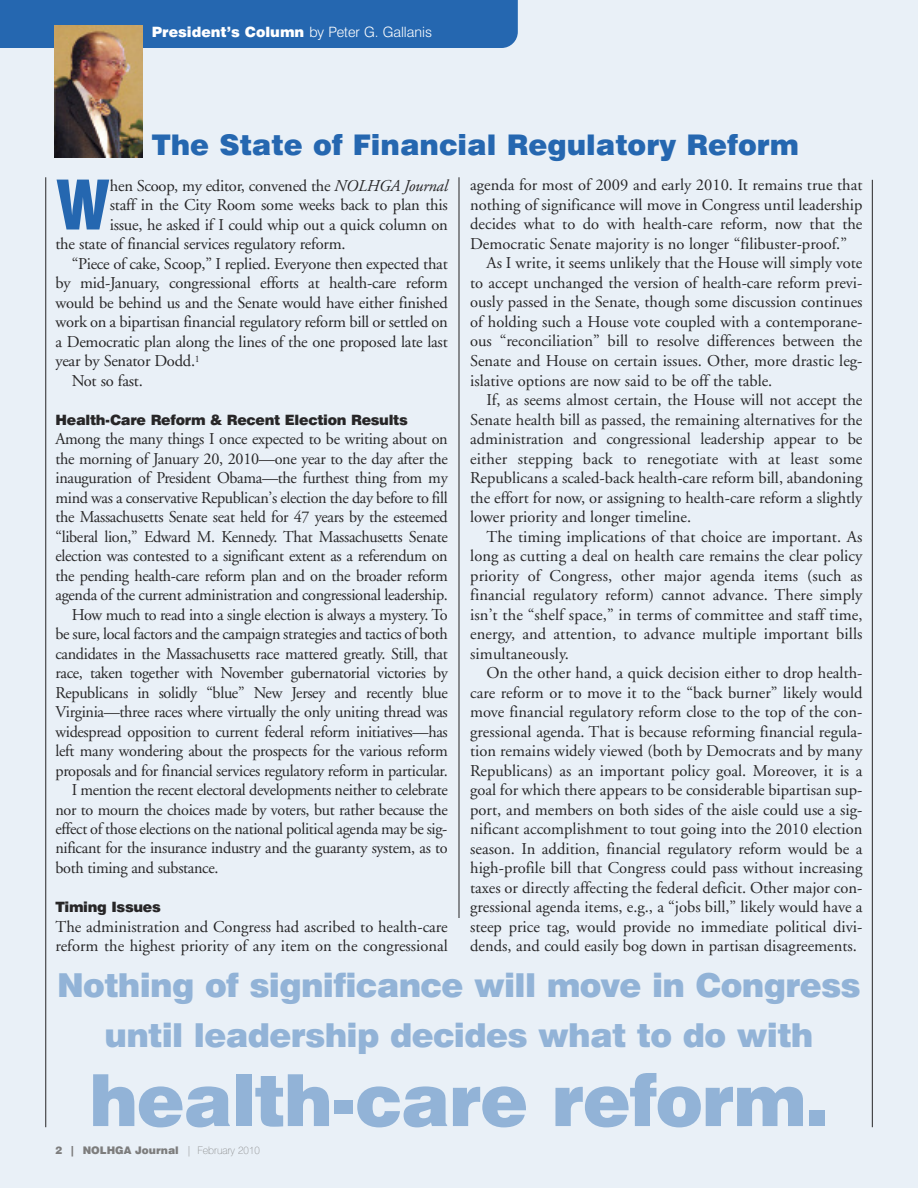
<style>
.page{position:relative;width:918px;height:1188px;background:#e9f0f7}
.page>*{position:absolute;margin:0;border:0;box-sizing:border-box;transform-origin:0 0}
.t1{font:900 72px "Swiss 721 BT";letter-spacing:-.02em;color:#92b3d7}
.t2{font:900 condensed 66.45px "Swiss 721 BT";color:#2567b0}
.t3{font:900 33px/49.5px "Swiss 721 BT";letter-spacing:-.02em;color:#92b3d7;text-align:center}
.t4{font:900 28.5px "Swiss 721 BT";color:#2567b0}
.t5{font:16.5px/19.5px "Adobe Garamond";color:#272627}
.t6{font:16.5px "Adobe Garamond";letter-spacing:-.02em;color:#272627}
.t7{font:900 14.25px "Swiss 721 BT";letter-spacing:-.02em;color:#272627}
.t8{font:900 14.25px "Swiss 721 BT";color:#fff}
.t9{font:900 10.5px "Swiss 721 BT";color:#7d7d7d}
.s1{font-weight:300}
.s2{font-style:italic}
.s3{font-weight:100}
</style>
<div class="page">
<div style="left:0;top:0;width:518px;height:48px;background:#2567b0"></div>
<img style="left:55px;top:26px;width:88px;height:131px">
<hr style="left:459px;top:177px;width:1px;height:741px;background:#272627">
<hr style="left:872px;top:180px;width:1px;height:947px;background:#272627">
<hr style="left:45px;top:177px;width:1px;height:950px;background:#272627">
<p class="t8" style="left:152px;top:27px;width:282px">President’s Column <span class="s1">by Peter G. Gallanis</span></p>
<h3 class="t4" style="left:152px;top:135px;width:649px">The State of Financial Regulatory Reform</h3>
<h2 class="t2" style="left:56px;top:180px;width:55px">W</h2>
<p class="t5" style="left:110px;top:177px;width:339px">hen Scoop, my editor, convened the <span class="s2">NOLHGA Journal</span></p>
<p class="t5" style="left:110px;top:196px;width:339px">staff in the City Room some weeks back to plan this</p>
<p class="t5" style="left:110px;top:216px;width:339px">issue, he asked if I could whip out a quick column on</p>
<p class="t5" style="left:56px;top:235px;width:292px">the state of financial services regulatory reform.</p>
<p class="t5" style="left:72px;top:255px;width:378px">“Piece of cake, Scoop,” I replied. Everyone then expected that</p>
<p class="t5" style="left:56px;top:274px;width:394px">by mid-January, congressional efforts at health-care reform</p>
<p class="t5" style="left:56px;top:294px;width:394px">would be behind us and the Senate would have either finished</p>
<p class="t5" style="left:56px;top:313px;width:394px">work on a bipartisan financial regulatory reform bill or settled on</p>
<p class="t5" style="left:56px;top:333px;width:394px">a Democratic plan along the lines of the one proposed late last</p>
<p class="t5" style="left:56px;top:352px;width:146px">year by Senator Dodd.<sup>1</sup></p>
<p class="t5" style="left:72px;top:372px;width:73px">Not so fast.</p>
<p class="t7" style="left:56px;top:414px;width:354px">Health-Care Reform &amp; Recent Election Results</p>
<p class="t6" style="left:56px;top:432px;width:394px">Among the many things I once expected to be writing about on</p>
<p class="t6" style="left:56px;top:452px;width:394px">the morning of January 20, 2010—one year to the day after the</p>
<p class="t6" style="left:56px;top:471px;width:394px">inauguration of President Obama—the furthest thing from my</p>
<p class="t6" style="left:56px;top:491px;width:394px">mind was a conservative Republican’s election the day before to fill</p>
<p class="t6" style="left:56px;top:510px;width:394px">the Massachusetts Senate seat held for 47 years by the esteemed</p>
<p class="t6" style="left:56px;top:530px;width:394px">“liberal lion,” Edward M. Kennedy. That Massachusetts Senate</p>
<p class="t6" style="left:56px;top:549px;width:394px">election was contested to a significant extent as a referendum on</p>
<p class="t6" style="left:56px;top:569px;width:394px">the pending health-care reform plan and on the broader reform</p>
<p class="t6" style="left:56px;top:588px;width:394px">agenda of the current administration and congressional leadership.</p>
<p class="t6" style="left:72px;top:608px;width:378px">How much to read into a single election is always a mystery. To</p>
<p class="t6" style="left:56px;top:627px;width:394px">be sure, local factors and the campaign strategies and tactics of both</p>
<p class="t6" style="left:56px;top:647px;width:394px">candidates in the Massachusetts race mattered greatly. Still, that</p>
<p class="t6" style="left:56px;top:666px;width:394px">race, taken together with November gubernatorial victories by</p>
<p class="t6" style="left:56px;top:686px;width:394px">Republicans in solidly “blue” New Jersey and recently blue</p>
<p class="t6" style="left:56px;top:705px;width:394px">Virginia—three races where virtually the only uniting thread was</p>
<p class="t6" style="left:56px;top:725px;width:394px">widespread opposition to current federal reform initiatives—has</p>
<p class="t6" style="left:56px;top:744px;width:394px">left many wondering about the prospects for the various reform</p>
<p class="t6" style="left:56px;top:764px;width:394px">proposals and for financial services regulatory reform in particular.</p>
<p class="t6" style="left:72px;top:783px;width:378px">I mention the recent electoral developments neither to celebrate</p>
<p class="t6" style="left:56px;top:803px;width:394px">nor to mourn the choices made by voters, but rather because the</p>
<p class="t6" style="left:55px;top:822px;width:393px">effect of those elections on the national political agenda may be sig-</p>
<p class="t6" style="left:55px;top:842px;width:394px">nificant for the insurance industry and the guaranty system, as to</p>
<p class="t6" style="left:55px;top:861px;width:164px">both timing and substance.</p>
<p class="t7" style="left:56px;top:902px;width:107px">Timing Issues</p>
<p class="t5" style="left:55px;top:918px;width:394px">The administration and Congress had ascribed to health-care reform the highest priority of any item on the congressional</p>
<p class="t5" style="left:470px;top:177px;width:394px">agenda for most of 2009 and early 2010. It remains true that</p>
<p class="t5" style="left:470px;top:196px;width:394px">nothing of significance will move in Congress until leadership</p>
<p class="t5" style="left:470px;top:216px;width:394px">decides what to do with health-care reform, now that the</p>
<p class="t5" style="left:470px;top:235px;width:378px">Democratic Senate majority is no longer “filibuster-proof.”</p>
<p class="t5" style="left:486px;top:255px;width:378px">As I write, it seems unlikely that the House will simply vote</p>
<p class="t5" style="left:470px;top:274px;width:394px">to accept unchanged the version of health-care reform previ-</p>
<p class="t5" style="left:470px;top:294px;width:394px">ously passed in the Senate, though some discussion continues</p>
<p class="t5" style="left:470px;top:313px;width:394px">of holding such a House vote coupled with a contemporane-</p>
<p class="t5" style="left:470px;top:333px;width:394px">ous “reconciliation” bill to resolve differences between the</p>
<p class="t5" style="left:470px;top:352px;width:394px">Senate and House on certain issues. Other, more drastic leg-</p>
<p class="t5" style="left:470px;top:372px;width:304px">islative options are now said to be off the table.</p>
<p class="t5" style="left:486px;top:391px;width:378px">If, as seems almost certain, the House will not accept the</p>
<p class="t5" style="left:470px;top:411px;width:394px">Senate health bill as passed, the remaining alternatives for the</p>
<p class="t5" style="left:470px;top:430px;width:394px">administration and congressional leadership appear to be</p>
<p class="t5" style="left:470px;top:450px;width:394px">either stepping back to renegotiate with at least some</p>
<p class="t5" style="left:470px;top:469px;width:394px">Republicans a scaled-back health-care reform bill, abandoning</p>
<p class="t5" style="left:470px;top:489px;width:394px">the effort for now, or assigning to health-care reform a slightly</p>
<p class="t5" style="left:470px;top:508px;width:223px">lower priority and longer timeline.</p>
<p class="t5" style="left:486px;top:528px;width:378px">The timing implications of that choice are important. As</p>
<p class="t5" style="left:470px;top:547px;width:394px">long as cutting a deal on health care remains the clear policy</p>
<p class="t5" style="left:470px;top:567px;width:394px">priority of Congress, other major agenda items (such as</p>
<p class="t5" style="left:470px;top:586px;width:394px">financial regulatory reform) cannot advance. There simply</p>
<p class="t5" style="left:470px;top:606px;width:394px">isn’t the “shelf space,” in terms of committee and staff time,</p>
<p class="t5" style="left:470px;top:625px;width:394px">energy, and attention, to advance multiple important bills</p>
<p class="t5" style="left:470px;top:645px;width:100px">simultaneously.</p>
<p class="t5" style="left:486px;top:664px;width:378px">On the other hand, a quick decision either to drop health-</p>
<p class="t5" style="left:470px;top:684px;width:394px">care reform or to move it to the “back burner” likely would</p>
<p class="t5" style="left:470px;top:703px;width:394px">move financial regulatory reform close to the top of the con-</p>
<p class="t5" style="left:470px;top:723px;width:394px">gressional agenda. That is because reforming financial regula-</p>
<p class="t5" style="left:470px;top:742px;width:394px">tion remains widely viewed (both by Democrats and by many</p>
<p class="t5" style="left:470px;top:762px;width:394px">Republicans) as an important policy goal. Moreover, it is a</p>
<p class="t5" style="left:470px;top:781px;width:394px">goal for which there appears to be considerable bipartisan sup-</p>
<p class="t5" style="left:470px;top:801px;width:394px">port, and members on both sides of the aisle could use a sig-</p>
<p class="t5" style="left:470px;top:820px;width:394px">nificant accomplishment to tout going into the 2010 election</p>
<p class="t5" style="left:470px;top:840px;width:394px">season. In addition, financial regulatory reform would be a</p>
<p class="t5" style="left:470px;top:859px;width:394px">high-profile bill that Congress could pass without increasing</p>
<p class="t5" style="left:470px;top:879px;width:394px">taxes or directly affecting the federal deficit. Other major con-</p>
<p class="t5" style="left:470px;top:898px;width:394px">gressional agenda items, e.g., a “jobs bill,” likely would have a</p>
<p class="t5" style="left:470px;top:918px;width:394px">steep price tag, would provide no immediate political divi-</p>
<p class="t5" style="left:470px;top:937px;width:388px">dends, and could easily bog down in partisan disagreements.</p>
<h3 class="t3" style="left:57px;top:964px;width:805px">Nothing of significance will move in Congress until leadership decides what to do with</h3>
<h1 class="t1" style="left:89px;top:1074px;width:741px">health-care reform.</h1>
<p class="t9" style="left:56px;top:1146px;width:206px">2 | NOLHGA Journal <span class="s3">| February 2010</span></p>
</div>
